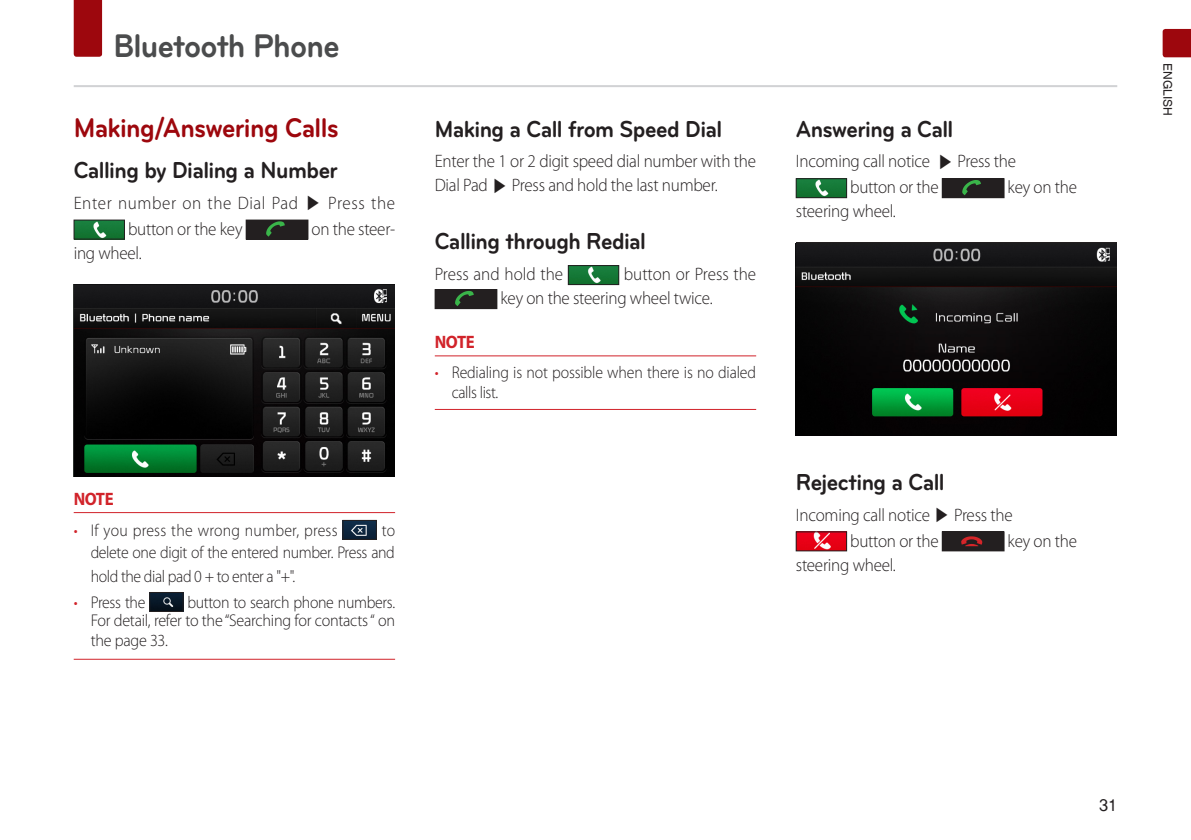
<style>
.page{position:relative;width:1191px;height:840px;background:#fff}
.page>*{position:absolute;margin:0;border:0;box-sizing:border-box;transform-origin:0 0}
.t1{font:700 34px "Bryant LG";letter-spacing:-.025em;color:#4b4c4d;scale:.93 1}
.중제목{font:700 28px "Bryant LG";letter-spacing:-.025em;color:#9d070d;scale:.93 1}
.소제목{font:700 24px "Bryant LG";letter-spacing:-.025em;color:#231f20;scale:.93 1}
.본문-영어{font:300 18px/24px "Myriad Pro";letter-spacing:-.015em;color:#231f20;scale:.95 1}
.본문-영어-2{font:300 18px/26px "Myriad Pro";letter-spacing:.035em;color:#231f20;scale:.95 1}
.참고{font:700 18px "Myriad Pro";letter-spacing:-.025em;color:#d1232a;scale:.93 1}
.t2{font:300 17px/23.4px "Myriad Pro";letter-spacing:-.015em;color:#231f20;text-align:justify;scale:.93 1}
.t3{font:300 17px "Myriad Pro";letter-spacing:.015em;color:#231f20;scale:.93 1}
.t4{font:16px "YDIYGO330";color:#231f20}
.t5{font:12px "Helvetica";color:#231f20}
.s1{font-family:"Adobe Myungjo Std";font-weight:500;font-size:18.6px}
.s2{color:#d1232a}
</style>
<div class="page">
<hr style="left:74px;top:85px;width:1043px;height:2px;background:#d1d2d4">
<div style="left:74px;top:0;width:28px;height:57px;background:#9d070d"></div>
<svg style="left:1162px;top:29px;width:29px;height:28px"></svg>
<hr style="left:74px;top:512px;width:321px;height:1px;background:#d1232a">
<hr style="left:74px;top:658px;width:321px;height:1px;background:#d1232a">
<img style="left:76px;top:222px;width:47px;height:15px">
<div style="left:74px;top:220px;width:51px;height:19px;border:1px solid #231f20"></div>
<div style="left:246px;top:220px;width:62px;height:19px;background:#231f20"></div>
<svg style="left:266px;top:222px;width:19px;height:14px"></svg>
<img style="left:74px;top:284px;width:320px;height:192px">
<img style="left:345px;top:522px;width:30px;height:15px">
<div style="left:343px;top:520px;width:34px;height:19px;border:1px solid #231f20"></div>
<img style="left:151px;top:594px;width:30px;height:15px">
<div style="left:149px;top:592px;width:34px;height:19px;border:1px solid #231f20"></div>
<hr style="left:435px;top:355px;width:321px;height:1px;background:#d1232a">
<hr style="left:435px;top:408px;width:321px;height:1px;background:#d1232a">
<img style="left:570px;top:267px;width:47px;height:16px">
<div style="left:568px;top:265px;width:51px;height:20px;border:1px solid #231f20"></div>
<div style="left:435px;top:289px;width:62px;height:19px;background:#231f20"></div>
<svg style="left:455px;top:291px;width:19px;height:15px"></svg>
<div style="left:435px;top:289px;width:62px;height:20px;border:1px solid #231f20"></div>
<img style="left:798px;top:180px;width:47px;height:16px">
<div style="left:796px;top:178px;width:51px;height:20px;border:1px solid #231f20"></div>
<div style="left:942px;top:178px;width:62px;height:19px;background:#231f20"></div>
<svg style="left:962px;top:180px;width:19px;height:15px"></svg>
<div style="left:942px;top:178px;width:62px;height:20px;border:1px solid #231f20"></div>
<img style="left:796px;top:243px;width:320px;height:192px">
<img style="left:798px;top:533px;width:47px;height:16px">
<div style="left:942px;top:531px;width:62px;height:19px;background:#231f20"></div>
<svg style="left:961px;top:536px;width:21px;height:10px"></svg>
<div style="left:942px;top:531px;width:62px;height:20px;border:1px solid #231f20"></div>
<h1 class="t1" style="left:113px;top:24px;width:245px">Bluetooth Phone</h1>
<p class="중제목" style="left:74px;top:110px;width:286px">Making/Answering Calls</p>
<p class="소제목" style="left:74px;top:155px;width:286px">Calling by Dialing a Number</p>
<p class="본문-영어-2" style="left:128px;top:189px;width:283px;text-indent:-54px">Enter number on the Dial Pad <span class="s1">▶</span> Press the button or the key</p>
<p class="본문-영어" style="left:311px;top:216px;width:89px">on the steer-</p>
<p class="본문-영어" style="left:74px;top:240px;width:73px">ing wheel.</p>
<p class="참고" style="left:74px;top:487px;width:44px">NOTE</p>
<p class="t3" style="left:74px;top:519px;width:285px"><span class="s2">•</span> If you press the wrong number, press</p>
<p class="t2" style="left:91px;top:518px;width:329px;text-indent:291px">to delete one digit of the entered number. Press and hold the dial pad 0 + to enter a "+".</p>
<p class="t2" style="left:74px;top:590px;width:79px"><span class="s2">•</span> Press the</p>
<p class="t2" style="left:91px;top:592px;width:329px;line-height:19.4px;text-indent:97px">button to search phone numbers.<br>For detail, refer to the “Searching for contacts “ on the page 33.</p>
<p class="소제목" style="left:435px;top:114px;width:311px">Making a Call from Speed Dial</p>
<p class="본문-영어" style="left:435px;top:149px;width:340px">Enter the 1 or 2 digit speed dial number with the<br>Dial Pad <span class="s1">▶</span> Press and hold the last number.</p>
<p class="소제목" style="left:435px;top:226px;width:229px">Calling through Redial</p>
<p class="본문-영어" style="left:435px;top:262px;width:137px">Press and hold the</p>
<p class="본문-영어" style="left:500px;top:262px;width:271px;text-indent:123px">button or Press the key on the steering wheel twice.</p>
<p class="참고" style="left:435px;top:330px;width:44px">NOTE</p>
<p class="t2" style="left:452px;top:361px;width:328px;line-height:20px;text-indent:-17px"><span class="s2">•</span> Redialing is not possible when there is no dialed calls list.</p>
<p class="소제목" style="left:796px;top:114px;width:171px">Answering a Call</p>
<p class="본문-영어" style="left:796px;top:149px;width:233px">Incoming call notice <span class="s1">▶</span> Press the</p>
<p class="본문-영어" style="left:850px;top:175px;width:95px">button or the</p>
<p class="본문-영어" style="left:1007px;top:175px;width:75px">key on the</p>
<p class="본문-영어" style="left:796px;top:199px;width:107px">steering wheel.</p>
<p class="소제목" style="left:796px;top:466px;width:162px">Rejecting a Call</p>
<p class="본문-영어" style="left:796px;top:502px;width:230px">Incoming call notice <span class="s1">▶</span> Press the</p>
<p class="본문-영어" style="left:850px;top:528px;width:95px">button or the</p>
<p class="본문-영어" style="left:1007px;top:528px;width:75px">key on the</p>
<p class="본문-영어" style="left:796px;top:552px;width:107px">steering wheel.</p>
<p class="t5" style="left:1174px;top:63px;width:54px;rotate:90deg">ENGLISH</p>
<p class="t4" style="left:1099px;top:796px;width:19px">31</p>
</div>
